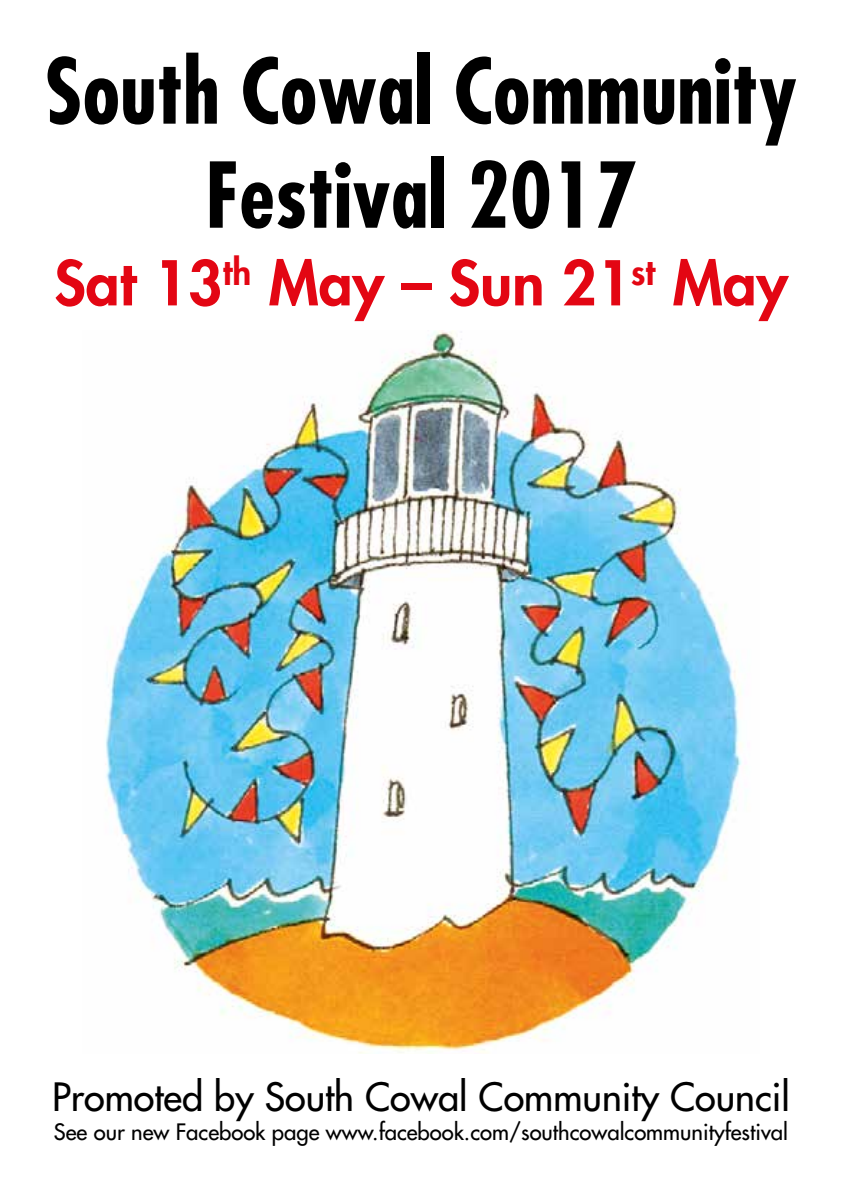
<style>
.page{position:relative;width:842px;height:1191px;background:#fff}
.page>*{position:absolute;margin:0;border:0;box-sizing:border-box;transform-origin:0 0}
.t1{font:700 condensed 88px/104px "Futura Std";color:#000;text-align:center}
.t2{font:800 60px "Futura Std";color:#e30613}
.t3{font:500 38px "Futura Std";color:#000}
.t4{font:500 22px "Futura Std";color:#000}
</style>
<div class="page">
<img style="left:105px;top:330px;width:637px;height:723px">
<h1 class="t1" style="left:45px;top:40px;width:754px">South Cowal Community<br>Festival 2017</h1>
<h2 class="t2" style="left:54px;top:245px;width:735px">Sat 13<sup>th</sup> May – Sun 21<sup>st</sup> May</h2>
<h3 class="t3" style="left:52px;top:1072px;width:739px">Promoted by South Cowal Community Council</h3>
<p class="t4" style="left:54px;top:1118px;width:736px">See our new Facebook page www.facebook.com/southcowalcommunityfestival</p>
</div>
